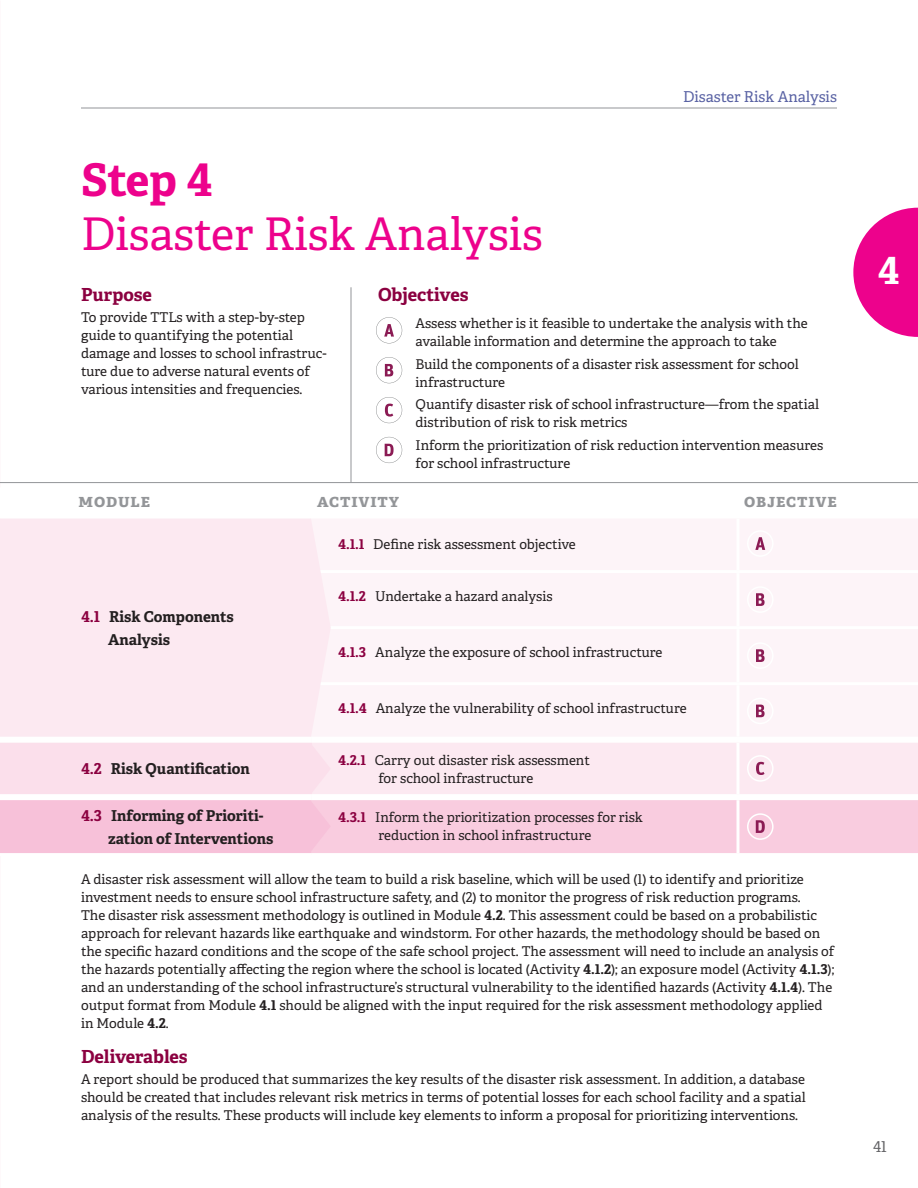
<style>
.page{position:relative;width:918px;height:1188px;background:#fff}
.page>*{position:absolute;margin:0;border:0;box-sizing:border-box;transform-origin:0 0}
.t1{font:45px "Adelle PE";color:#ed028c}
.t2{font:700 45px "Adelle PE";color:#ed028c}
.t3{font:700 37.5px "Adelle PE";color:#fff}
.t4{font:700 18px "Adelle PE";letter-spacing:-.005em;color:#8b0040}
.t5{font:700 18px "Adelle PE";letter-spacing:.05em;color:#939598}
.t6{font:700 15px/22.5px "Adelle PE";color:#231f20}
.t7{font:15px "Adelle PE";color:#5861a3}
.t8{font:15px "Adelle PE";color:#636366}
.t9{font:13.5px/18px "Adelle PE";color:#231f20}
.s1{color:#8b0040}
.s2{font-weight:700;color:#8b0040}
.s3{font-weight:700}
</style>
<div class="page">
<hr style="left:81px;top:108px;width:756px;height:1px;background:#939598">
<svg style="left:853px;top:208px;width:65px;height:129px"></svg>
<hr style="left:0;top:482px;width:918px;height:1px;background:#939598">
<hr style="left:351px;top:287px;width:1px;height:195px;background:#939598">
<div style="left:0;top:740px;width:311px;height:57px;background:#fbdfeb"></div>
<div style="left:0;top:797px;width:311px;height:58px;background:#f7c1d9"></div>
<div style="left:0;top:794px;width:311px;height:6px;background:#fff"></div>
<hr style="left:0;top:853px;width:311px;height:3px;background:#fff">
<div style="left:0;top:737px;width:311px;height:6px;background:#fff"></div>
<svg style="left:376px;top:317px;width:26px;height:26px"></svg>
<svg style="left:376px;top:357px;width:26px;height:26px"></svg>
<svg style="left:376px;top:397px;width:26px;height:26px"></svg>
<svg style="left:376px;top:437px;width:26px;height:26px"></svg>
<svg style="left:0;top:518px;width:918px;height:219px"></svg>
<svg style="left:311px;top:744px;width:607px;height:109px;background:#fadce8"></svg>
<h1 class="t2" style="left:81px;top:147px;width:133px">Step 4</h1>
<h1 class="t1" style="left:81px;top:201px;width:463px">Disaster Risk Analysis</h1>
<p class="t7" style="left:683px;top:86px;width:155px">Disaster Risk Analysis</p>
<h3 class="t4" style="left:81px;top:281px;width:72px">Purpose</h3>
<p class="t9" style="left:81px;top:308px;width:247px">To provide TTLs with a step-by-step guide to quantifying the potential damage and losses to school infrastruc&shy;ture due to adverse natural events of various intensities and frequencies.</p>
<h3 class="t4" style="left:378px;top:281px;width:92px">Objectives</h3>
<p class="t9" style="left:416px;top:314px;width:394px">Assess whether is it feasible to undertake the analysis with the available information and determine the approach to take</p>
<p class="t9" style="left:416px;top:355px;width:385px">Build the components of a disaster risk assessment for school infrastructure</p>
<p class="t9" style="left:416px;top:395px;width:405px">Quantify disaster risk of school infrastructure—from the spatial distribution of risk to risk metrics</p>
<p class="t9" style="left:416px;top:436px;width:409px">Inform the prioritization of risk reduction intervention measures for school infrastructure</p>
<h3 class="t5" style="left:79px;top:487px;width:73px">module</h3>
<h3 class="t5" style="left:317px;top:487px;width:84px">activity</h3>
<h3 class="t5" style="left:744px;top:487px;width:94px">objective</h3>
<p class="t6" style="left:108px;top:605px;width:127px;text-indent:-27px"><span class="s1">4.1</span> Risk Components<br>Analysis</p>
<p class="t9" style="left:338px;top:534px;width:239px"><span class="s2">4.1.1</span> Define risk assessment objective</p>
<p class="t9" style="left:338px;top:586px;width:216px"><span class="s2">4.1.2</span> Undertake a hazard analysis</p>
<p class="t9" style="left:338px;top:642px;width:326px"><span class="s2">4.1.3</span> Analyze the exposure of school infrastructure</p>
<p class="t9" style="left:338px;top:698px;width:350px"><span class="s2">4.1.4</span> Analyze the vulnerability of school infrastructure</p>
<p class="t6" style="left:81px;top:757px;width:170px"><span class="s1">4.2</span> Risk Quantification</p>
<p class="t9" style="left:379px;top:750px;width:213px;text-indent:-40px"><span class="s2">4.2.1</span> Carry out disaster risk assessment for school infrastructure</p>
<p class="t6" style="left:108px;top:804px;width:167px;text-indent:-27px"><span class="s1">4.3</span> Informing of Prioriti&shy;zation of Interventions</p>
<p class="t9" style="left:379px;top:808px;width:266px;text-indent:-40px"><span class="s2">4.3.1</span> Inform the prioritization processes for risk reduction in school infrastructure</p>
<p class="t9" style="left:81px;top:870px;width:755px">A disaster risk assessment will allow the team to build a risk baseline, which will be used (1) to identify and prioritize investment needs to ensure school infrastructure safety, and (2) to monitor the progress of risk reduction programs.<br>The disaster risk assessment methodology is outlined in Module <span class="s3">4.2</span>. This assessment could be based on a probabilistic approach for relevant hazards like earthquake and windstorm. For other hazards, the methodology should be based on the specific hazard conditions and the scope of the safe school project. The assessment will need to include an analysis of the hazards potentially affecting the region where the school is located (Activity <span class="s3">4.1.2</span>); an exposure model (Activity <span class="s3">4.1.3</span>); and an understanding of the school infrastructure’s structural vulnerability to the identified hazards (Activity <span class="s3">4.1.4</span>). The output format from Module <span class="s3">4.1</span> should be aligned with the input required for the risk assessment methodology applied in Module <span class="s3">4.2</span>.</p>
<h3 class="t4" style="left:81px;top:1044px;width:108px">Deliverables</h3>
<p class="t9" style="left:81px;top:1070px;width:726px;text-align:justify">A report should be produced that summarizes the key results of the disaster risk assessment. In addition, a database should be created that includes relevant risk metrics in terms of potential losses for each school facility and a spatial analysis of the results. These products will include key elements to inform a proposal for prioritizing interventions.</p>
<h2 class="t3" style="left:878px;top:244px;width:24px">4</h2>
<p class="t8" style="left:873px;top:1136px;width:15px">41</p>
</div>
